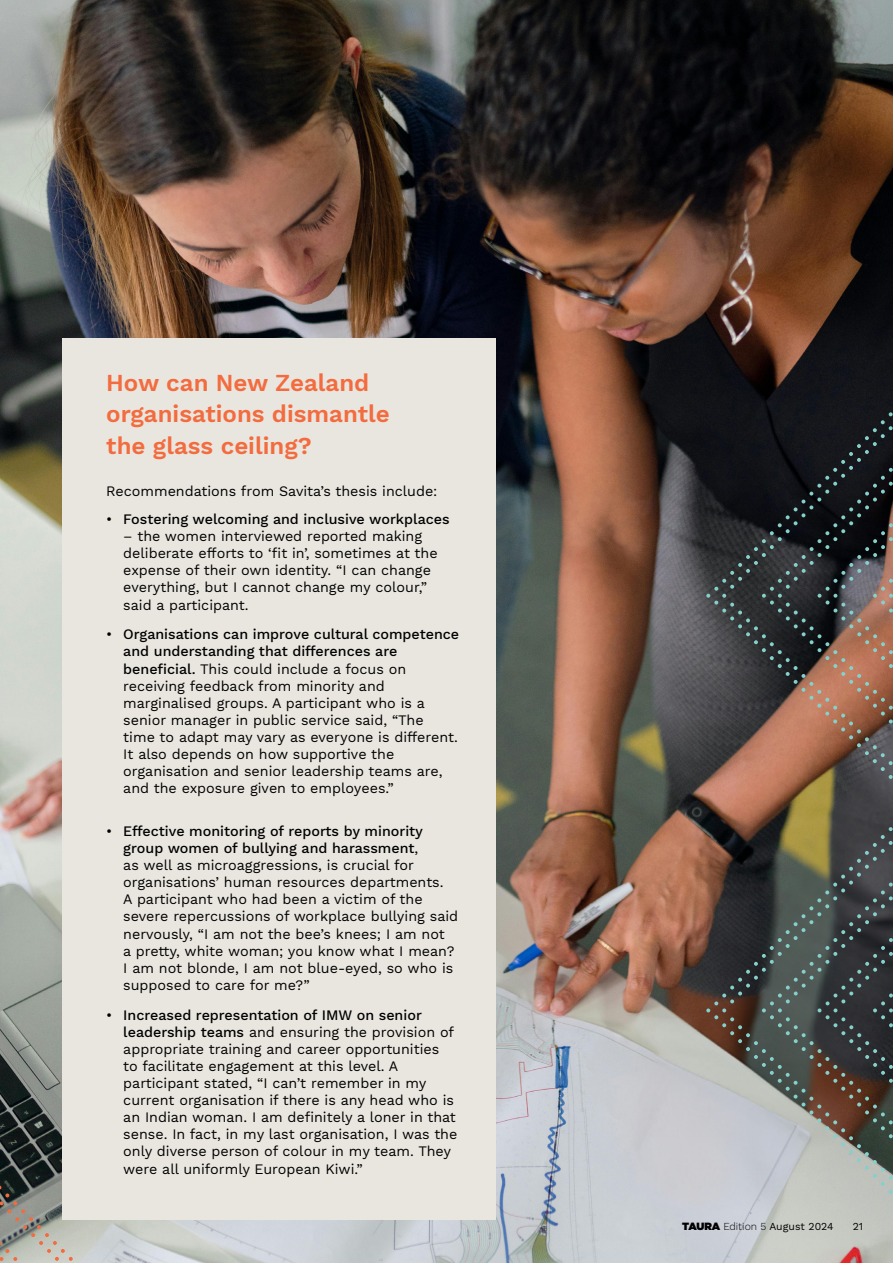
<style>
.page{position:relative;width:893px;height:1263px;background:#fff}
.page>*{position:absolute;margin:0;border:0;box-sizing:border-box;transform-origin:0 0}
.t1{font:600 24px/31.5px "Work Sans";color:#f36c3f}
.t2{font:14.25px/17.1px "Work Sans";color:#000}
.t3{font:500 14.25px "Work Sans";color:#000}
.t4{font:10.5px "Work Sans";color:#000}
.s1{font-weight:400}
.s2{font-weight:500}
.s3{font-family:"Gotham";font-weight:900}
.s4{font-weight:300}
</style>
<div class="page">
<img style="left:0;top:0;width:893px;height:1263px">
<svg style="left:0;top:1185px;width:73px;height:76px;background:#98978e"></svg>
<svg style="left:706px;top:827px;width:187px;height:367px;background:#676763"></svg>
<svg style="left:706px;top:412px;width:187px;height:367px;background:#463d3a"></svg>
<div style="left:62px;top:338px;width:433px;height:882px;background:#e9e6df"></div>
<h1 class="t1" style="left:106px;top:368px;width:285px">How can New Zealand organisations dismantle the glass ceiling?</h1>
<p class="t2" style="left:106px;top:483px;width:333px">Recommendations from Savita’s thesis include:</p>
<p class="t3" style="left:106px;top:511px;width:345px"><span class="s1">•</span> Fostering welcoming and inclusive workplaces</p>
<p class="t2" style="left:123px;top:528px;width:316px">– the women interviewed reported making deliberate efforts to ‘fit in’, sometimes at the expense of their own identity. “I can change everything, but I cannot change my colour,” said a participant.</p>
<p class="t2" style="left:123px;top:627px;width:337px;text-indent:-17px">• <span class="s2">Organisations can improve cultural competence and understanding that differences are beneficial.</span> This could include a focus on receiving feedback from minority and marginalised groups. A participant who is a senior manager in public service said, “The<br>time to adapt may vary as everyone is different.<br>It also depends on how supportive the organisation and senior leadership teams are, and the exposure given to employees.”</p>
<p class="t2" style="left:123px;top:823px;width:336px;text-indent:-17px">• <span class="s2">Effective monitoring of reports by minority group women of bullying and harassment</span>,<br>as well as microaggressions, is crucial for organisations’ human resources departments.<br>A participant who had been a victim of the severe repercussions of workplace bullying said nervously, “I am not the bee’s knees; I am not<br>a pretty, white woman; you know what I mean?<br>I am not blonde, I am not blue-eyed, so who is supposed to care for me?”</p>
<p class="t2" style="left:123px;top:1007px;width:336px;text-indent:-17px">• <span class="s2">Increased representation of IMW on senior leadership teams</span> and ensuring the provision of appropriate training and career opportunities to facilitate engagement at this level. A participant stated, “I can’t remember in my current organisation if there is any head who is an Indian woman. I am definitely a loner in that sense. In fact, in my last organisation, I was the only diverse person of colour in my team. They were all uniformly European Kiwi.”</p>
<p class="t4" style="left:682px;top:1220px;width:153px"><span class="s3">TAURA</span> <span class="s4">Edition 5</span> August 2024</p>
<p class="t4" style="left:853px;top:1220px;width:12px">21</p>
</div>
